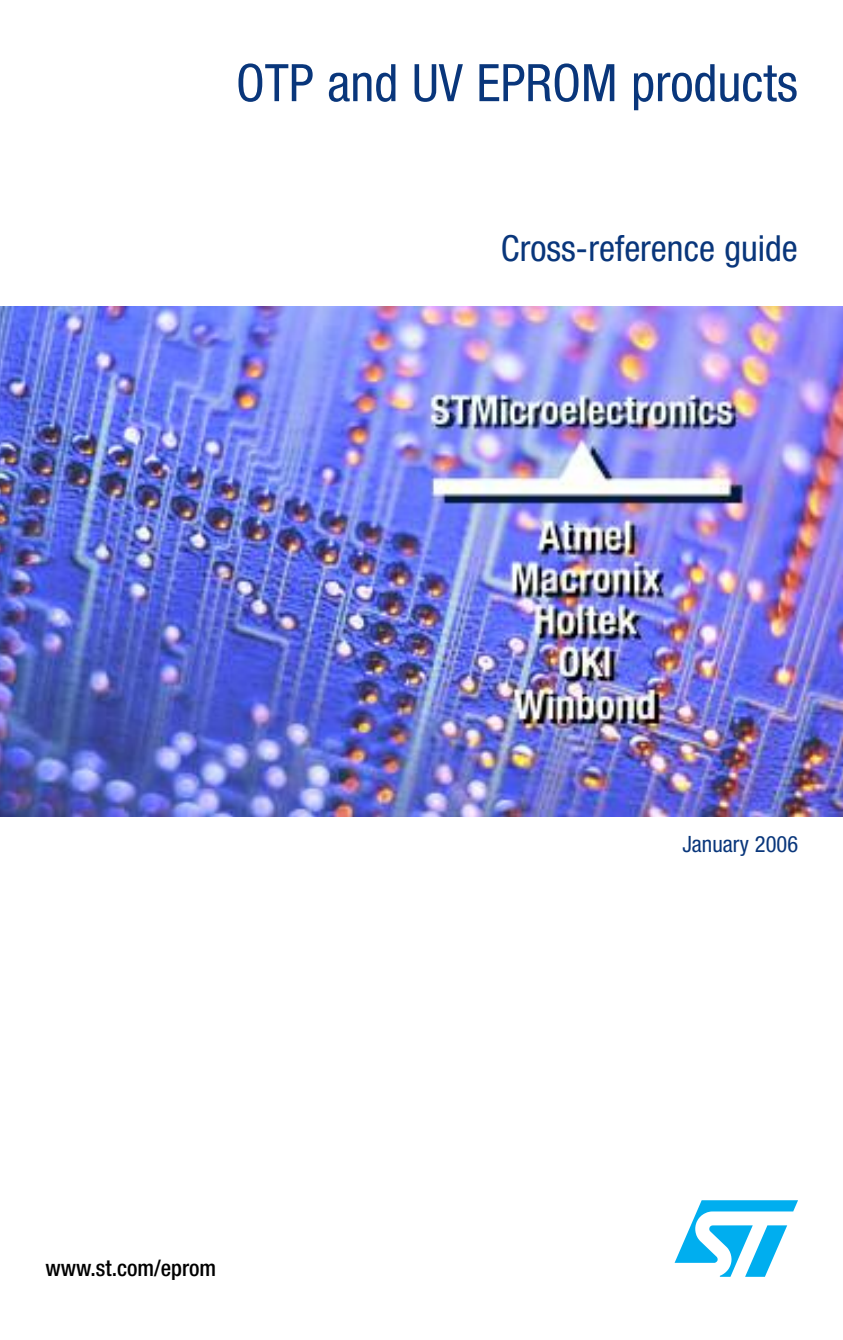
<style>
.page{position:relative;width:843px;height:1340px;background:#fff}
.page>*{position:absolute;margin:0;border:0;box-sizing:border-box;transform-origin:0 0}
.t1{font:condensed 51.75px "Helvetica Neue";color:#09367b}
.t2{font:condensed 36px "Helvetica Neue";color:#09367b}
.t3{font:500 condensed 22.5px "Helvetica Neue";color:#000}
.t4{font:condensed 22.5px "Helvetica Neue";color:#09367b}
</style>
<div class="page">
<img style="left:0;top:306px;width:842px;height:510px">
<svg style="left:674px;top:1200px;width:123px;height:76px"></svg>
<p class="t1" style="left:236px;top:64px;width:563px">OTP and UV EPROM products</p>
<p class="t2" style="left:501px;top:235px;width:298px">Cross-reference guide</p>
<p class="t3" style="left:45px;top:1260px;width:172px">www.st.com/eprom</p>
<p class="t4" style="left:682px;top:836px;width:117px">January 2006</p>
</div>
